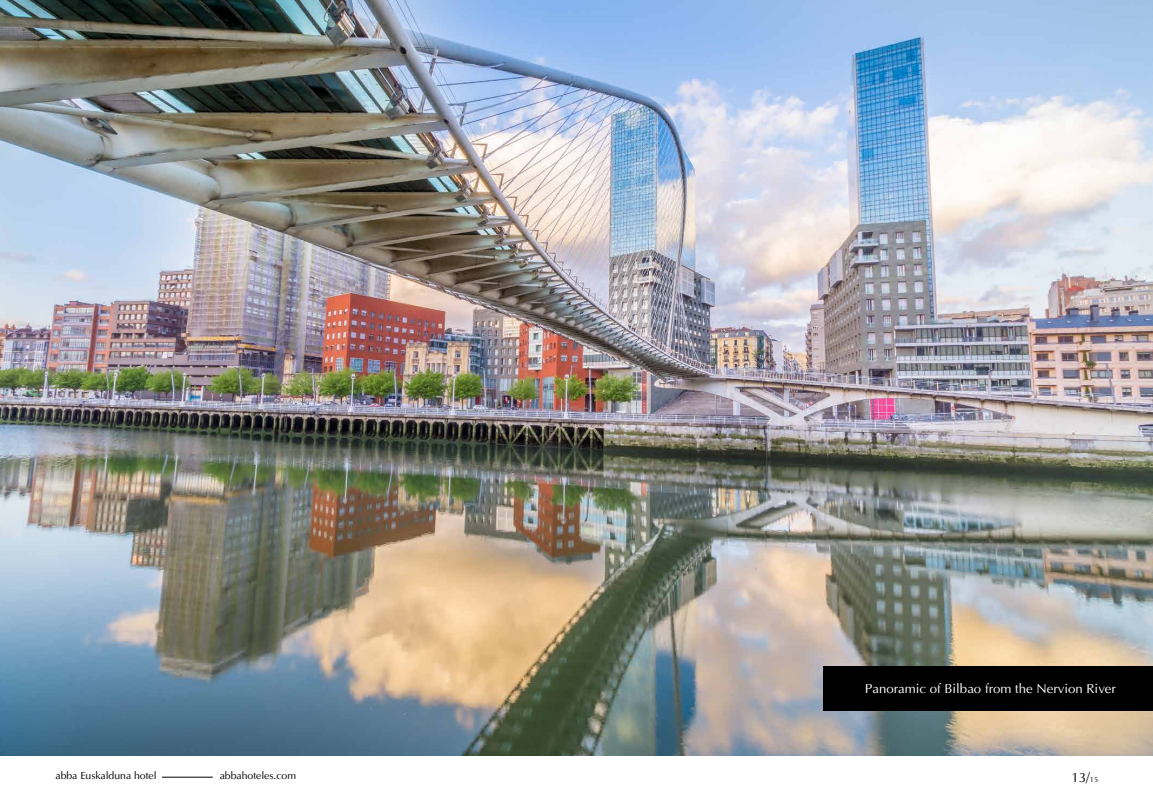
<style>
.page{position:relative;width:1153px;height:810px;background:#fff}
.page>*{position:absolute;margin:0;border:0;box-sizing:border-box;transform-origin:0 0}
.t1{font:13.5px "Ottawa Plain";color:#000}
.t2{font:13.27px "Ottawa Plain";color:#fff}
.t3{font:10.5px "Ottawa Plain";letter-spacing:-.005em;color:#000}
.s1{font-size:7.5px}
</style>
<div class="page">
<img style="left:0;top:0;width:1153px;height:756px">
<div style="left:824px;top:667px;width:329px;height:44px;background:#000"></div>
<hr style="left:162px;top:777px;width:51px;height:1px;background:#000">
<p class="t3" style="left:56px;top:770px;width:103px">abba Euskalduna hotel</p>
<p class="t3" style="left:220px;top:770px;width:78px">abbahoteles.com</p>
<p class="t2" style="left:865px;top:681px;width:252px">Panoramic of Bilbao from the Nervion River</p>
<p class="t1" style="left:1071px;top:769px;width:28px">13/<span class="s1">15</span></p>
</div>
